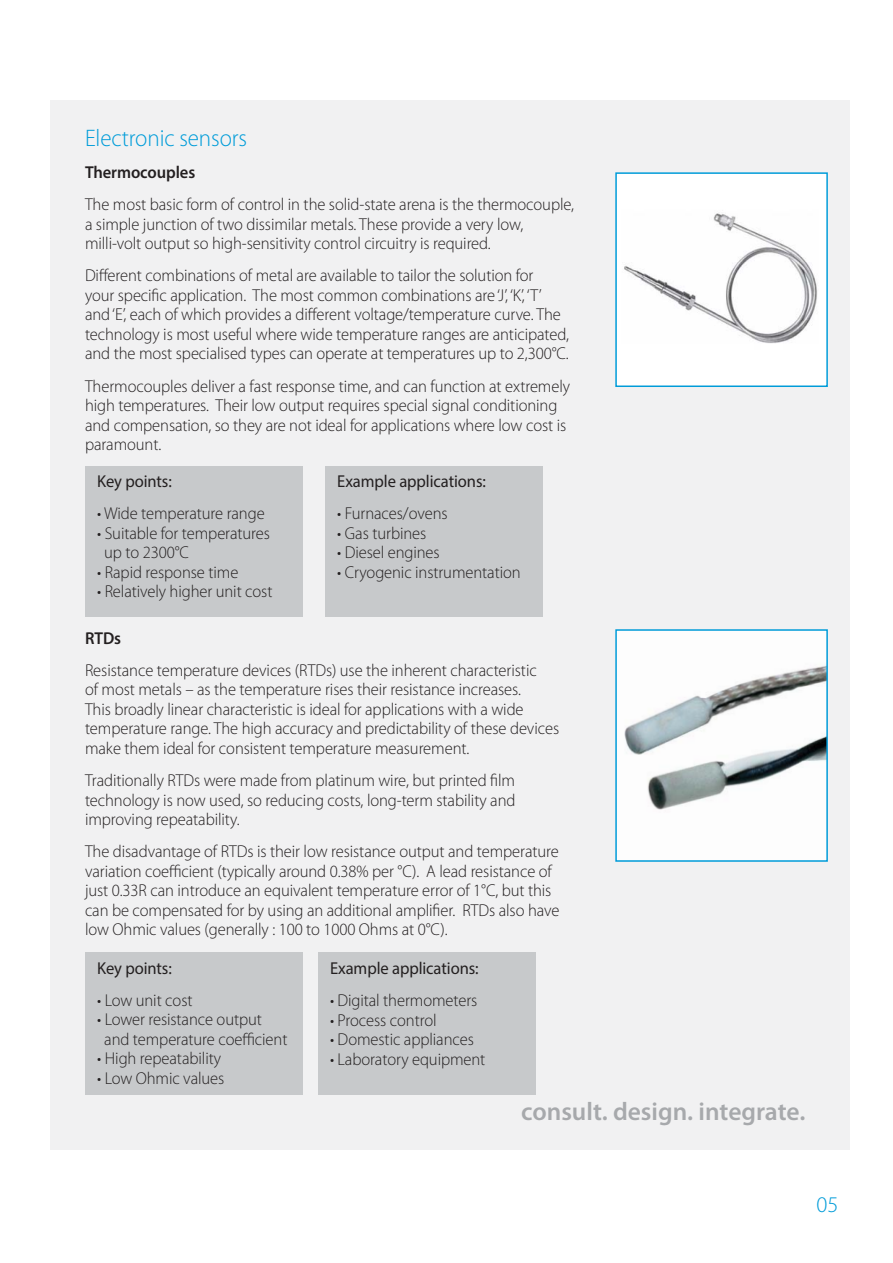
<style>
.page{position:relative;width:893px;height:1263px;background:#fff}
.page>*{position:absolute;margin:0;border:0;box-sizing:border-box;transform-origin:0 0}
.t1{font:600 25.5px "Myriad Pro";color:#a7a9ac}
.t2{font:300 24px "Myriad Pro";letter-spacing:-.005em;color:#009cd9;scale:.96 1}
.t3{font:300 22.5px "Myriad Pro";color:#009cd9}
.t4{font:300 17.25px/19.5px "Myriad Pro";letter-spacing:-.005em;color:#231f20;scale:.96 1}
.t5{font:17.25px "Myriad Pro";letter-spacing:-.005em;color:#231f20;scale:.96 1}
.t6{font:600 17.25px "Myriad Pro";letter-spacing:-.005em;color:#231f20;scale:.96 1}
</style>
<div class="page">
<div style="left:50px;top:100px;width:799px;height:1049px;background:#f1f1f2"></div>
<div style="left:85px;top:466px;width:217px;height:151px;background:#c7c9cb"></div>
<div style="left:85px;top:952px;width:217px;height:142px;background:#c7c9cb"></div>
<div style="left:325px;top:466px;width:217px;height:151px;background:#c7c9cb"></div>
<div style="left:318px;top:952px;width:217px;height:143px;background:#c7c9cb"></div>
<div style="left:616px;top:173px;width:211px;height:213px;background:#fff"></div>
<img style="left:624px;top:213px;width:194px;height:131px">
<div style="left:615px;top:172px;width:213px;height:215px;border:2px solid #009cd9"></div>
<img style="left:618px;top:632px;width:207px;height:227px">
<div style="left:615px;top:629px;width:213px;height:233px;border:2px solid #009cd9"></div>
<h2 class="t2" style="left:85px;top:129px;width:170px">Electronic sensors</h2>
<p class="t6" style="left:85px;top:166px;width:116px">Thermocouples</p>
<p class="t4" style="left:85px;top:196px;width:511px">The most basic form of control in the solid-state arena is the thermocouple, a simple junction of two dissimilar metals. These provide a very low, milli-volt output so high-sensitivity control circuitry is required.</p>
<p class="t4" style="left:85px;top:267px;width:506px">Different combinations of metal are available to tailor the solution for<br>your specific application. The most common combinations are ‘J’, ‘K’, ‘T’ and ‘E’, each of which provides a different voltage/temperature curve. The technology is most useful where wide temperature ranges are anticipated, and the most specialised types can operate at temperatures up to 2,300°C.</p>
<p class="t4" style="left:85px;top:377px;width:507px">Thermocouples deliver a fast response time, and can function at extremely high temperatures. Their low output requires special signal conditioning and compensation, so they are not ideal for applications where low cost is paramount.</p>
<p class="t5" style="left:97px;top:471px;width:79px">Key points:</p>
<p class="t4" style="left:97px;top:505px;width:176px">• Wide temperature range</p>
<p class="t4" style="left:104px;top:524px;width:174px;text-indent:-7px">• Suitable for temperatures up to 2300°C</p>
<p class="t4" style="left:97px;top:563px;width:149px">• Rapid response time</p>
<p class="t4" style="left:97px;top:583px;width:184px">• Relatively higher unit cost</p>
<p class="t5" style="left:337px;top:471px;width:156px">Example applications:</p>
<p class="t4" style="left:337px;top:505px;width:116px">• Furnaces/ovens</p>
<p class="t4" style="left:337px;top:524px;width:94px">• Gas turbines</p>
<p class="t4" style="left:337px;top:544px;width:108px">• Diesel engines</p>
<p class="t4" style="left:337px;top:563px;width:192px">• Cryogenic instrumentation</p>
<p class="t6" style="left:85px;top:631px;width:39px">RTDs</p>
<p class="t4" style="left:85px;top:661px;width:495px">Resistance temperature devices (RTDs) use the inherent characteristic<br>of most metals – as the temperature rises their resistance increases.<br>This broadly linear characteristic is ideal for applications with a wide temperature range. The high accuracy and predictability of these devices make them ideal for consistent temperature measurement.</p>
<p class="t4" style="left:85px;top:772px;width:450px;text-align:justify">Traditionally RTDs were made from platinum wire, but printed film technology is now used, so reducing costs, long-term stability and improving repeatability.</p>
<p class="t4" style="left:85px;top:843px;width:496px">The disadvantage of RTDs is their low resistance output and temperature variation coefficient (typically around 0.38% per °C). A lead resistance of just 0.33R can introduce an equivalent temperature error of 1°C, but this can be compensated for by using an additional amplifier. RTDs also have low Ohmic values (generally : 100 to 1000 Ohms at 0°C).</p>
<p class="t5" style="left:97px;top:958px;width:79px">Key points:</p>
<p class="t4" style="left:97px;top:992px;width:101px">• Low unit cost</p>
<p class="t4" style="left:104px;top:1011px;width:192px;text-indent:-7px">• Lower resistance output and temperature coefficient</p>
<p class="t4" style="left:97px;top:1050px;width:131px">• High repeatability</p>
<p class="t4" style="left:97px;top:1070px;width:134px">• Low Ohmic values</p>
<p class="t5" style="left:330px;top:958px;width:156px">Example applications:</p>
<p class="t4" style="left:330px;top:992px;width:155px">• Digital thermometers</p>
<p class="t4" style="left:330px;top:1012px;width:112px">• Process control</p>
<p class="t4" style="left:330px;top:1031px;width:151px">• Domestic appliances</p>
<p class="t4" style="left:330px;top:1051px;width:163px">• Laboratory equipment</p>
<h1 class="t1" style="left:521px;top:1101px;width:286px">consult. design. integrate.</h1>
<h3 class="t3" style="left:816px;top:1195px;width:23px">05</h3>
</div>
